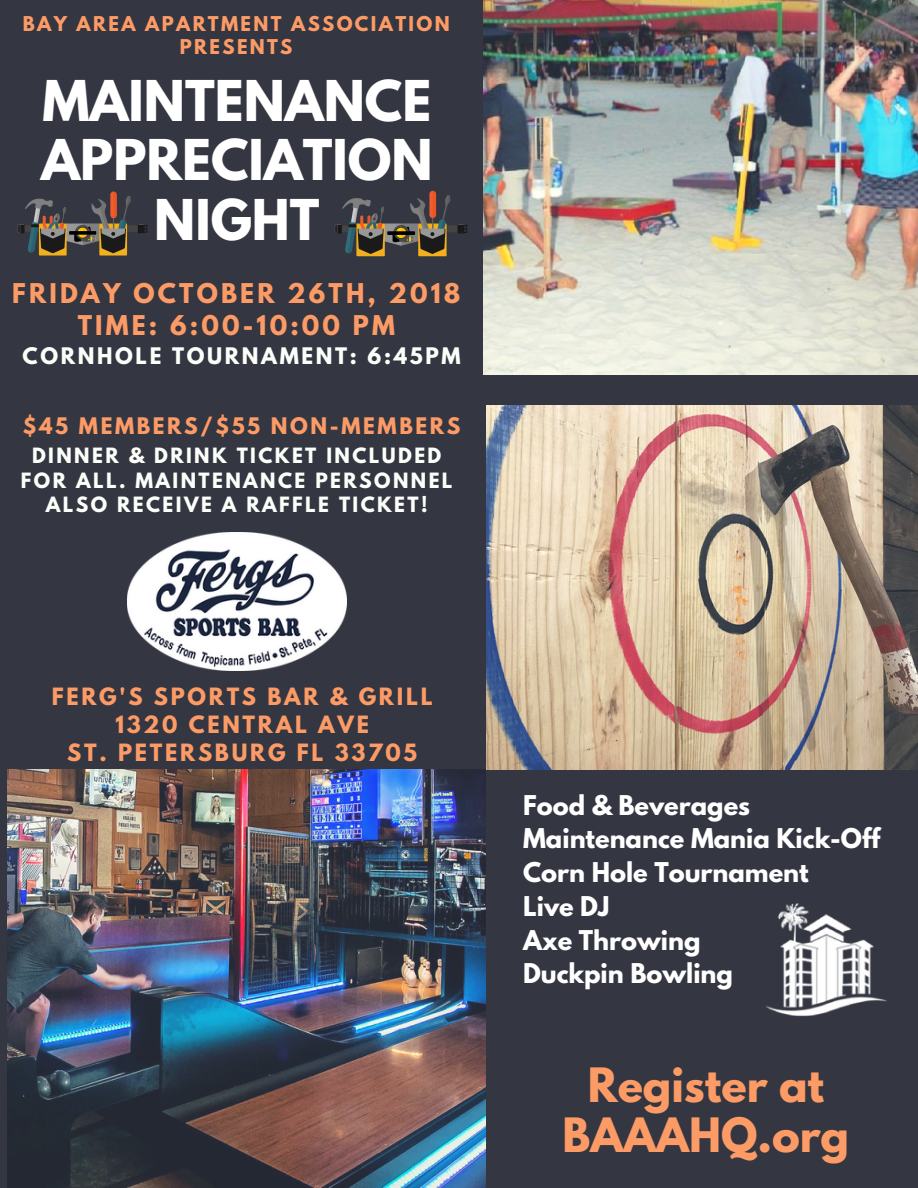
<style>
.page{position:relative;width:918px;height:1188px;background:#343641}
.page>*{position:absolute;margin:0;border:0;box-sizing:border-box;transform-origin:0 0}
.t1{font:700 49.8px/59.7px "League Spartan";color:#fff;text-align:center}
.t2{font:700 42px/49.5px "League Spartan";color:#fc9b66;text-align:center}
.t3{font:700 24.15px/33.8px "League Spartan";color:#fff}
.t4{font:700 24.15px/31.5px "League Spartan";letter-spacing:.13em;color:#fc9b66;text-align:center}
.t5{font:700 21.15px/28.2px "League Spartan";letter-spacing:.13em;color:#fc9b66;text-align:center}
.t6{font:700 20.25px "League Spartan";letter-spacing:.13em;color:#fcfff9}
.t7{font:700 20.25px "League Spartan";letter-spacing:.13em;color:#fc9b66}
.t8{font:700 18.75px/24.8px "League Spartan";letter-spacing:.13em;color:#fcfff9;text-align:center}
.t9{font:700 18.15px/23.7px "League Spartan";letter-spacing:.13em;color:#fc9b66;text-align:center}
</style>
<div class="page">
<img style="left:8px;top:770px;width:478px;height:418px">
<img style="left:484px;top:0;width:434px;height:375px">
<img style="left:486px;top:405px;width:432px;height:365px">
<img style="left:127px;top:532px;width:219px;height:138px">
<img style="left:766px;top:903px;width:121px;height:113px">
<img style="left:17px;top:191px;width:131px;height:65px">
<img style="left:334px;top:190px;width:134px;height:67px">
<p class="t9" style="left:23px;top:14px;width:428px">BAY AREA APARTMENT ASSOCIATION<br>PRESENTS</p>
<h1 class="t1" style="left:41px;top:77px;width:393px">MAINTENANCE<br>APPRECIATION<br>NIGHT</h1>
<p class="t4" style="left:12px;top:281px;width:450px">FRIDAY OCTOBER 26TH, 2018<br>TIME: 6:00-10:00 PM</p>
<p class="t6" style="left:23px;top:346px;width:440px">CORNHOLE TOURNAMENT: 6:45PM</p>
<p class="t7" style="left:23px;top:416px;width:439px">$45 MEMBERS/$55 NON-MEMBERS</p>
<p class="t8" style="left:21px;top:445px;width:433px">DINNER &amp; DRINK TICKET INCLUDED<br>FOR ALL. MAINTENANCE PERSONNEL<br>ALSO RECEIVE A RAFFLE TICKET!</p>
<p class="t5" style="left:52px;top:685px;width:382px">FERG'S SPORTS BAR &amp; GRILL<br>1320 CENTRAL AVE<br>ST. PETERSBURG FL 33705</p>
<p class="t3" style="left:523px;top:791px;width:359px">Food &amp; Beverages<br>Maintenance Mania Kick-Off<br>Corn Hole Tournament<br>Live DJ<br>Axe Throwing<br>Duckpin Bowling</p>
<h2 class="t2" style="left:563px;top:1066px;width:288px">Register at<br>BAAAHQ.org</h2>
</div>
